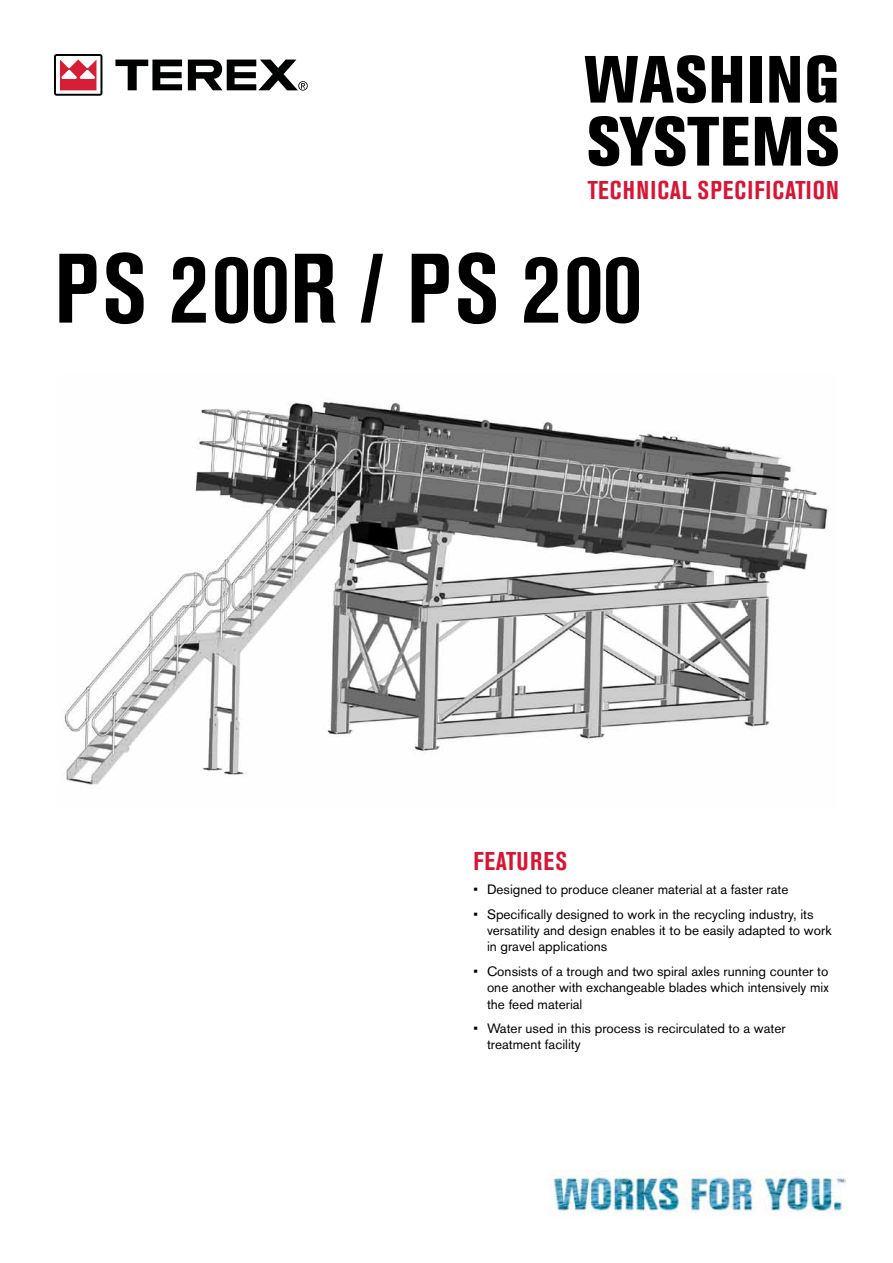
<style>
.page{position:relative;width:893px;height:1263px;background:#fff}
.page>*{position:absolute;margin:0;border:0;box-sizing:border-box;transform-origin:0 0}
.t1{font:700 condensed 97.5px "Akzidenz Grotesk Pro";letter-spacing:.02em;color:#000}
.t2{font:800 condensed 69px "Akzidenz Grotesk Pro";color:#000}
.t3{font:800 condensed 66px "Akzidenz Grotesk Pro";letter-spacing:.02em;color:#000}
.t4{font:700 condensed 25.5px "Akzidenz Grotesk Pro";letter-spacing:.045em;color:#d71635}
.t5{font:13.5px/16.2px "Akzidenz Grotesk Pro";color:#000}
</style>
<div class="page">
<svg style="left:54px;top:54px;width:48px;height:42px"></svg>
<svg style="left:115px;top:60px;width:67px;height:30px"></svg>
<svg style="left:188px;top:60px;width:120px;height:31px"></svg>
<img style="left:551px;top:1170px;width:295px;height:47px">
<img style="left:64px;top:402px;width:765px;height:383px">
<h3 class="t3" style="left:585px;top:37px;width:256px">WASHING</h3>
<h2 class="t2" style="left:587px;top:97px;width:253px">SYSTEMS</h2>
<h3 class="t4" style="left:588px;top:173px;width:253px">TECHNICAL SPECIFICATION</h3>
<h1 class="t1" style="left:54px;top:226px;width:589px">PS 200R / PS 200</h1>
<h3 class="t4" style="left:474px;top:844px;width:12px">FEAT</h3>
<h3 class="t4" style="left:517px;top:844px;width:52px">URES</h3>
<p class="t5" style="left:473px;top:881px;width:317px">• Designed to produce cleaner material at a faster rate</p>
<p class="t5" style="left:487px;top:906px;width:346px;text-indent:-14px">• Specifically designed to work in the recycling industry, its versatility and design enables it to be easily adapted to work in gravel applications</p>
<p class="t5" style="left:487px;top:963px;width:343px;text-align:justify;text-indent:-14px">• Consists of a trough and two spiral axles running counter to one another with exchangeable blades which intensively mix the feed material</p>
<p class="t5" style="left:487px;top:1020px;width:300px;text-indent:-14px">• Water used in this process is recirculated to a water treatment facility</p>
</div>
